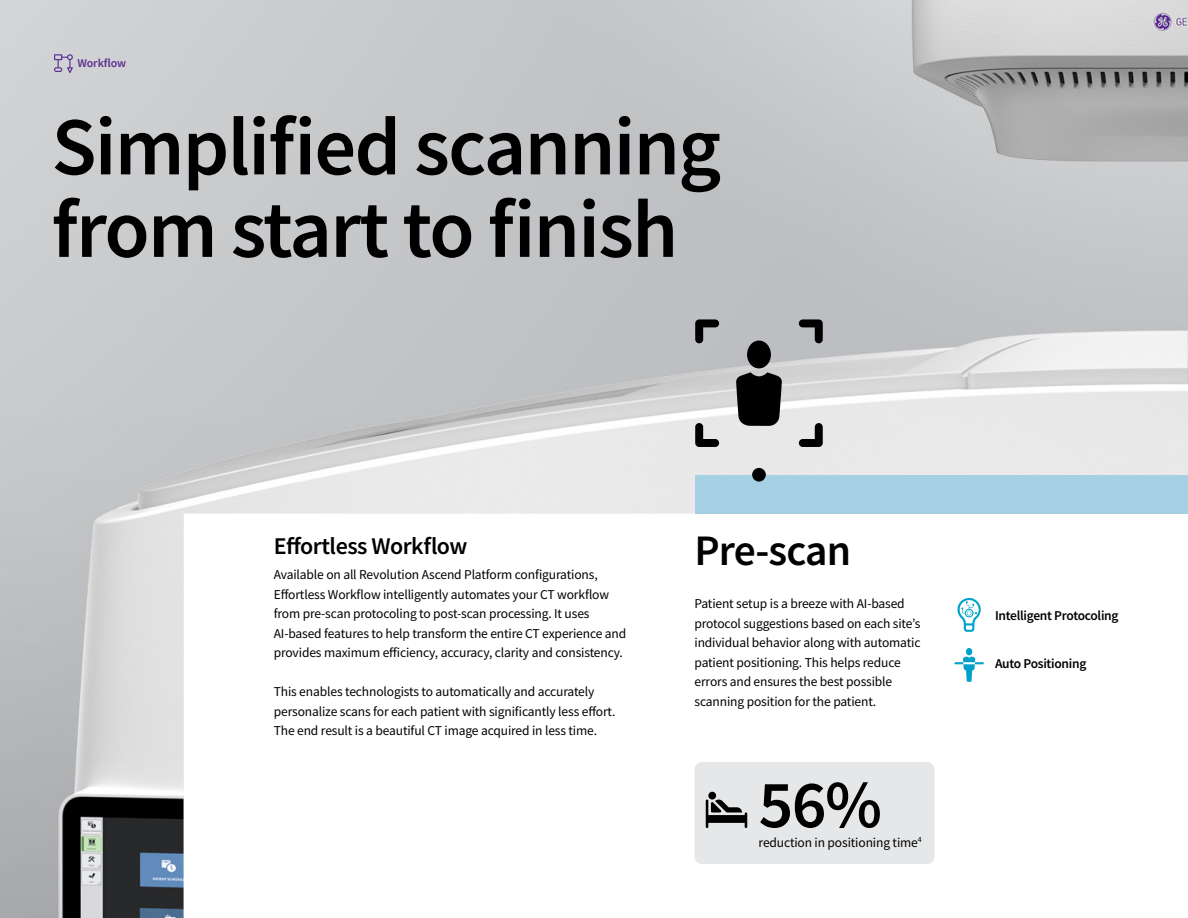
<style>
.page{position:relative;width:1188px;height:918px;background:#fff}
.page>*{position:absolute;margin:0;border:0;box-sizing:border-box;transform-origin:0 0}
.Headline_45{font:600 82.5px "Source Sans Pro";letter-spacing:-.02em;color:#000}
.Headline_45-2{font:600 67.5px "Source Sans Pro";color:#000}
.Headline_35{font:600 43.5px "Source Sans Pro";letter-spacing:-.02em;color:#000}
.Headline_45-3{font:600 24px "Source Sans Pro";letter-spacing:-.02em;color:#000}
.Body_Copy{font:13.5px/19.5px "Source Sans Pro";letter-spacing:-.01em;color:#000}
.Subheadline{font:600 13.5px "Source Sans Pro";letter-spacing:-.02em;color:#000}
.Chapter_Header{font:600 12px "Source Sans Pro";letter-spacing:-.01em;color:#5a2f92}
</style>
<div class="page">
<img style="left:0;top:0;width:1188px;height:918px">
<svg style="left:695px;top:319px;width:128px;height:128px;background:#a1a1a2"></svg>
<svg style="left:954px;top:648px;width:30px;height:34px"></svg>
<svg style="left:956px;top:598px;width:25px;height:34px"></svg>
<div style="left:695px;top:475px;width:493px;height:39px;background:#a6d1e5"></div>
<div style="left:752px;top:468px;width:14px;height:14px;background:#000;border-radius:50%"></div>
<svg style="left:54px;top:54px;width:19px;height:19px"></svg>
<div style="left:695px;top:762px;width:240px;height:102px;background:#e6e7e8;border-radius:7px"></div>
<svg style="left:706px;top:792px;width:41px;height:36px"></svg>
<p class="Chapter_Header" style="left:77px;top:55px;width:50px">Workflow</p>
<p class="Headline_45" style="left:52px;top:93px;width:671px">Simplified scanning</p>
<p class="Headline_45" style="left:52px;top:175px;width:628px">from start to finish</p>
<p class="Headline_45-3" style="left:274px;top:531px;width:195px">Effortless Workflow</p>
<p class="Body_Copy" style="left:274px;top:565px;width:354px">Available on all Revolution Ascend Platform configurations, Effortless Workflow intelligently automates your CT workflow from pre-scan protocoling to post-scan processing. It uses AI-based features to help transform the entire CT experience and provides maximum efficiency, accuracy, clarity and consistency.</p>
<p class="Body_Copy" style="left:274px;top:682px;width:343px">This enables technologists to automatically and accurately personalize scans for each patient with significantly less effort.<br>The end result is a beautiful CT image acquired in less time.</p>
<p class="Headline_35" style="left:694px;top:522px;width:158px">Pre-scan</p>
<p class="Body_Copy" style="left:694px;top:594px;width:228px">Patient setup is a breeze with AI-based protocol suggestions based on each site’s individual behavior along with automatic patient positioning. This helps reduce errors and ensures the best possible scanning position for the patient.</p>
<p class="Subheadline" style="left:995px;top:607px;width:125px">Intelligent Protocoling</p>
<p class="Subheadline" style="left:995px;top:654px;width:93px">Auto Positioning</p>
<p class="Headline_45-2" style="left:759px;top:760px;width:125px">56%</p>
<p class="Body_Copy" style="left:759px;top:832px;width:165px">reduction in positioning time<sup>4</sup></p>
</div>
